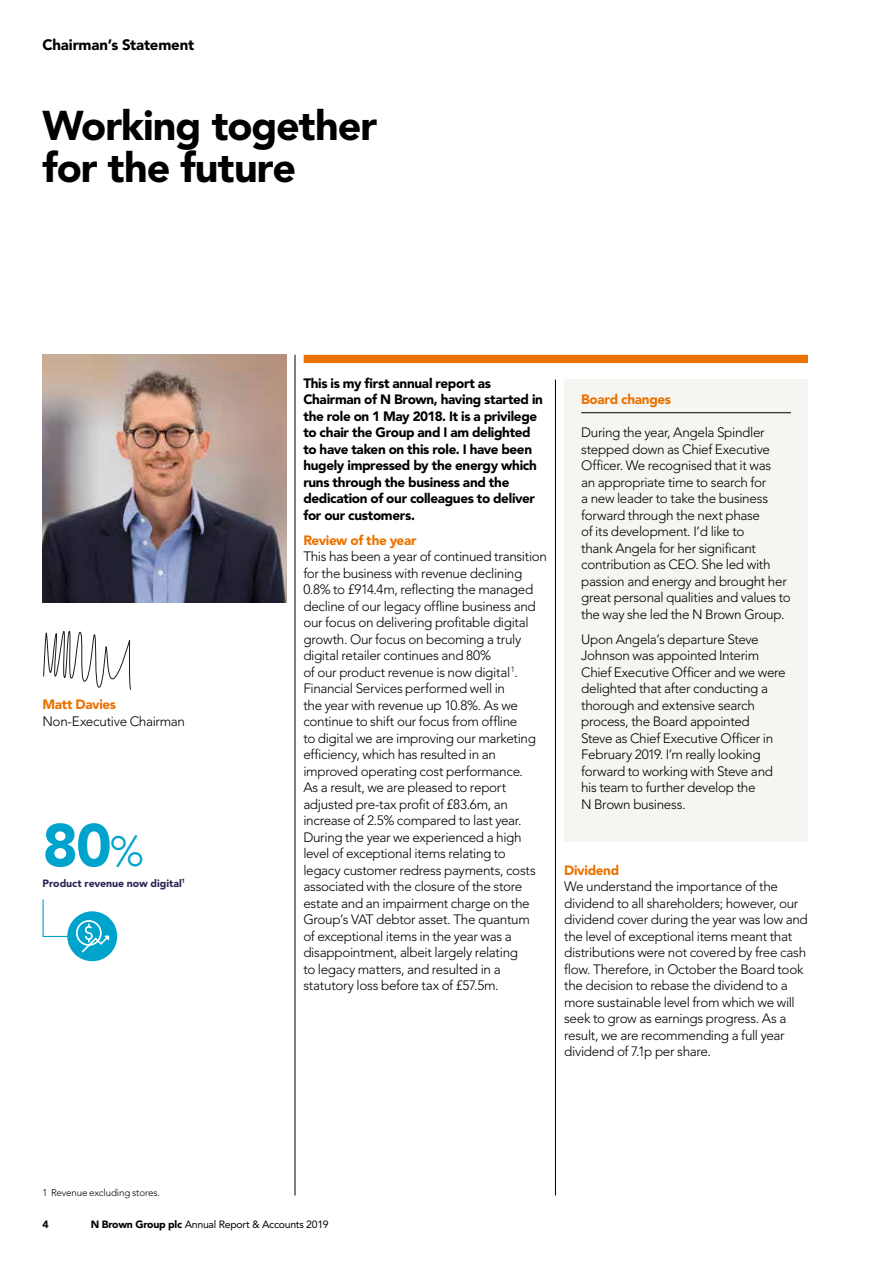
<style>
.page{position:relative;width:893px;height:1263px;background:#fff}
.page>*{position:absolute;margin:0;border:0;box-sizing:border-box;transform-origin:0 0}
.t1{font:900 60px "Avenir LT Std";color:#00a3cc}
.t2{font:900 41.25px/41.2px "Avenir LT Std";letter-spacing:-.025em;color:#000}
.t3{font:900 15px "Avenir LT Std";letter-spacing:-.01em;color:#000}
.t4{font:300 13.5px/16.5px "Avenir LT Std";letter-spacing:-.025em;color:#000}
.t5{font:900 13.5px/16.5px "Avenir LT Std";letter-spacing:-.025em;color:#000}
.t6{font:900 13.5px "Avenir LT Std";letter-spacing:-.025em;color:#ea7200}
.t7{font:10.5px "Avenir LT Std";letter-spacing:-.025em;color:#000}
.t8{font:900 10.5px "Avenir LT Std";color:#282555}
.t9{font:900 10.5px "Avenir LT Std";color:#000}
.t10{font:300 9.75px "Avenir LT Std";letter-spacing:-.015em;color:#000}
.s1{font-weight:300;font-size:42px}
.s2{font-weight:900}
</style>
<div class="page">
<div style="left:67px;top:911px;width:50px;height:50px;background:#00a3cc;border-radius:50%"></div>
<img style="left:43px;top:355px;width:243px;height:247px">
<hr style="left:295px;top:355px;width:1px;height:840px;background:#000">
<hr style="left:555px;top:380px;width:1px;height:815px;background:#000">
<div style="left:304px;top:355px;width:504px;height:8px;background:#ea7200"></div>
<svg style="left:42px;top:899px;width:68px;height:55px"></svg>
<div style="left:564px;top:380px;width:244px;height:462px;background:#f6f5f1"></div>
<hr style="left:581px;top:412px;width:210px;height:1px;background:#000">
<svg style="left:43px;top:630px;width:89px;height:60px"></svg>
<p class="t3" style="left:43px;top:35px;width:153px">Chairman’s Statement</p>
<h2 class="t2" style="left:43px;top:105px;width:336px">Working together for the future</h2>
<p class="t6" style="left:43px;top:697px;width:75px">Matt Davies</p>
<p class="t4" style="left:43px;top:713px;width:144px">Non-Executive Chairman</p>
<h1 class="t1" style="left:43px;top:809px;width:103px">80<span class="s1">%</span></h1>
<p class="t8" style="left:43px;top:877px;width:144px">Product revenue now digital<sup>1</sup></p>
<p class="t5" style="left:303px;top:375px;width:241px">This is my first annual report as Chairman of N Brown, having started in the role on 1 May 2018. It is a privilege to chair the Group and I am delighted to have taken on this role. I have been hugely impressed by the energy which runs through the business and the dedication of our colleagues to deliver for our customers.</p>
<p class="t6" style="left:303px;top:532px;width:115px">Review of the year</p>
<p class="t4" style="left:303px;top:548px;width:245px">This has been a year of continued transition for the business with revenue declining 0.8% to £914.4m, reflecting the managed decline of our legacy offline business and our focus on delivering profitable digital growth. Our focus on becoming a truly digital retailer continues and 80%<br>of our product revenue is now digital<sup>1</sup>.<br>Financial Services performed well in<br>the year with revenue up 10.8%. As we continue to shift our focus from offline<br>to digital we are improving our marketing efficiency, which has resulted in an improved operating cost performance.<br>As a result, we are pleased to report adjusted pre-tax profit of £83.6m, an increase of 2.5% compared to last year.<br>During the year we experienced a high level of exceptional items relating to<br>legacy customer redress payments, costs associated with the closure of the store estate and an impairment charge on the Group’s VAT debtor asset. The quantum<br>of exceptional items in the year was a disappointment, albeit largely relating<br>to legacy matters, and resulted in a statutory loss before tax of £57.5m.</p>
<p class="t6" style="left:581px;top:391px;width:91px">Board changes</p>
<p class="t4" style="left:581px;top:424px;width:211px">During the year, Angela Spindler stepped down as Chief Executive Officer. We recognised that it was<br>an appropriate time to search for<br>a new leader to take the business forward through the next phase<br>of its development. I’d like to<br>thank Angela for her significant contribution as CEO. She led with passion and energy and brought her great personal qualities and values to the way she led the N Brown Group.</p>
<p class="t4" style="left:581px;top:631px;width:206px">Upon Angela’s departure Steve<br>Johnson was appointed Interim<br>Chief Executive Officer and we were delighted that after conducting a thorough and extensive search process, the Board appointed<br>Steve as Chief Executive Officer in<br>February 2019. I’m really looking forward to working with Steve and his team to further develop the<br>N Brown business.</p>
<p class="t6" style="left:564px;top:862px;width:57px">Dividend</p>
<p class="t4" style="left:564px;top:878px;width:245px">We understand the importance of the dividend to all shareholders; however, our dividend cover during the year was low and the level of exceptional items meant that distributions were not covered by free cash flow. Therefore, in October the Board took the decision to rebase the dividend to a more sustainable level from which we will seek to grow as earnings progress. As a result, we are recommending a full year dividend of 7.1p per share.</p>
<p class="t10" style="left:43px;top:1187px;width:119px">1 Revenue excluding stores.</p>
<p class="t9" style="left:43px;top:1218px;width:8px">4</p>
<p class="t7" style="left:91px;top:1219px;width:240px"><span class="s2">N Brown Group plc</span> Annual Report &amp; Accounts 2019</p>
</div>
